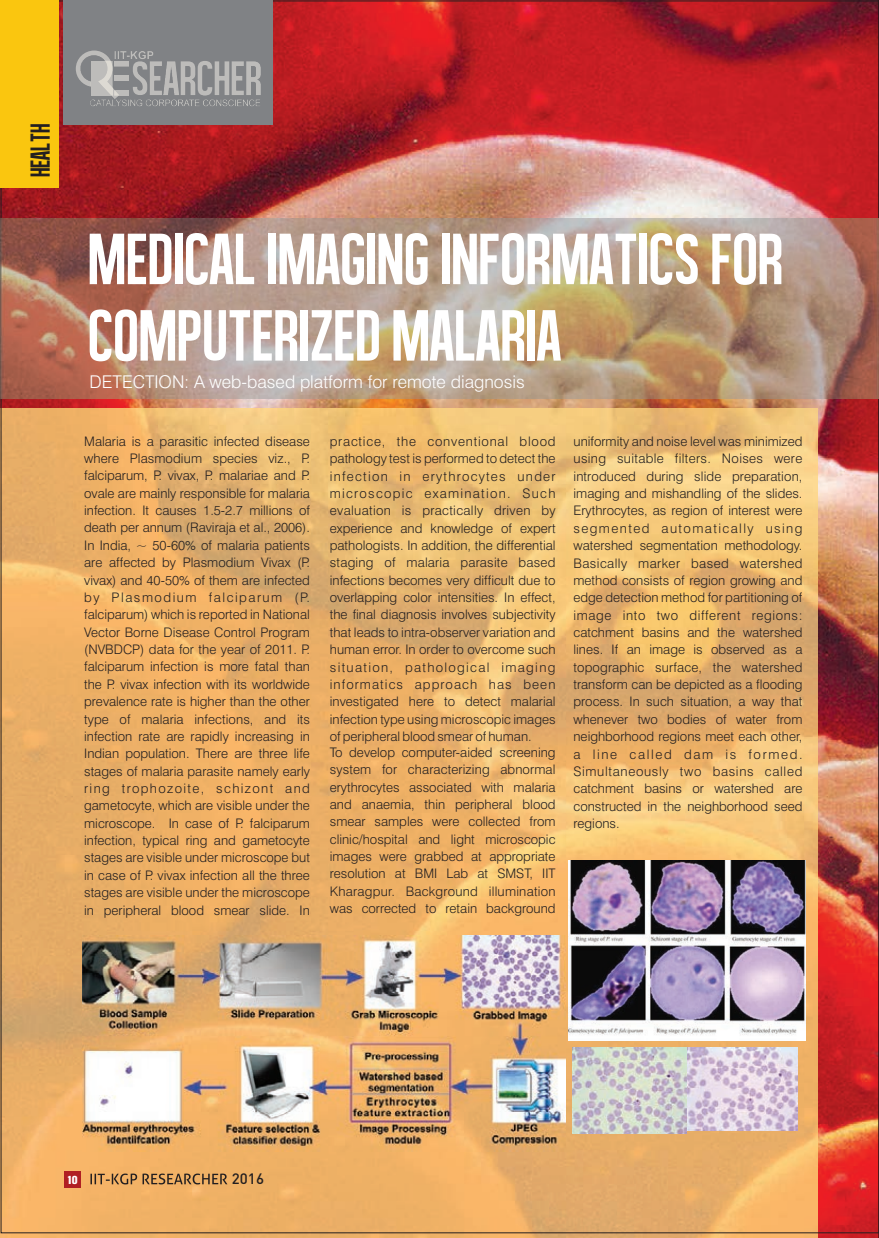
<style>
.page{position:relative;width:879px;height:1238px;background:#fff}
.page>*{position:absolute;margin:0;border:0;box-sizing:border-box;transform-origin:0 0}
.t1{font:73.8px/76.5px "Alegre Sans";color:#fff}
.t2{font:28.05px "Alegre Sans";color:#231f20}
.t3{font:300 17.55px "Swiss 721 BT";color:#fff}
.t4{font:500 14.85px "DIN Pro";color:#231f20}
.t5{font:300 13.2px/17.4px "Swiss 721 BT";color:#231f20;text-align:justify}
.t6{font:700 11.7px "Helvetica Con BQ";color:#fff}
</style>
<div class="page">
<svg style="left:878px;top:0;width:1px;height:1238px"></svg>
<img style="left:0;top:0;width:878px;height:1238px">
<h2 class="t2" style="left:25px;top:177px;width:55px;rotate:-90deg">HEALTH</h2>
<h1 class="t1" style="left:88px;top:219px;width:696px">MEDICAL IMAGING INFORMATICS FOR<br>COMPUTERIZED MALARIA</h1>
<h3 class="t3" style="left:89px;top:371px;width:436px">DETECTION: A web-based platform for remote diagnosis</h3>
<p class="t5" style="left:84px;top:432px;width:227px">Malaria is a parasitic infected disease where Plasmodium species viz., P. falciparum, P. vivax, P. malariae and P. ovale are mainly responsible for malaria infection. It causes 1.5-2.7 millions of death per annum (Raviraja et al., 2006).<br>In India, ~ 50-60% of malaria patients are affected by Plasmodium Vivax (P. vivax) and 40-50% of them are infected by Plasmodium falciparum (P. falciparum) which is reported in National Vector Borne Disease Control Program (NVBDCP) data for the year of 2011. P. falciparum infection is more fatal than the P. vivax infection with its worldwide prevalence rate is higher than the other type of malaria infections, and its infection rate are rapidly increasing in Indian population. There are three life stages of malaria parasite namely early ring trophozoite, schizont and gametocyte, which are visible under the microscope. In case of P. falciparum infection, typical ring and gametocyte stages are visible under microscope but in case of P. vivax infection all the three stages are visible under the microscope in peripheral blood smear slide. In</p>
<p class="t5" style="left:330px;top:432px;width:227px">practice, the conventional blood pathology test is performed to detect the infection in erythrocytes under microscopic examination. Such evaluation is practically driven by experience and knowledge of expert pathologists. In addition, the differential staging of malaria parasite based infections becomes very difficult due to overlapping color intensities. In effect, the final diagnosis involves subjectivity that leads to intra-observer variation and human error. In order to overcome such situation, pathological imaging informatics approach has been investigated here to detect malarial infection type using microscopic images of peripheral blood smear of human.</p>
<p class="t5" style="left:330px;top:743px;width:227px">To develop computer-aided screening system for characterizing abnormal erythrocytes associated with malaria and anaemia, thin peripheral blood smear samples were collected from clinic/hospital and light microscopic images were grabbed at appropriate resolution at BMI Lab at SMST, IIT Kharagpur. Background illumination was corrected to retain background</p>
<p class="t5" style="left:573px;top:432px;width:230px">uniformity and noise level was minimized using suitable filters. Noises were introduced during slide preparation, imaging and mishandling of the slides.<br>Erythrocytes, as region of interest were segmented automatically using watershed segmentation methodology.<br>Basically marker based watershed method consists of region growing and edge detection method for partitioning of image into two different regions: catchment basins and the watershed lines. If an image is observed as a topographic surface, the watershed transform can be depicted as a flooding process. In such situation, a way that whenever two bodies of water from neighborhood regions meet each other, a line called dam is formed.<br>Simultaneously two basins called catchment basins or watershed are constructed in the neighborhood seed regions.</p>
<p class="t6" style="left:67px;top:1173px;width:12px">10</p>
<p class="t4" style="left:232px;top:1169px;width:33px">2016</p>
</div>
